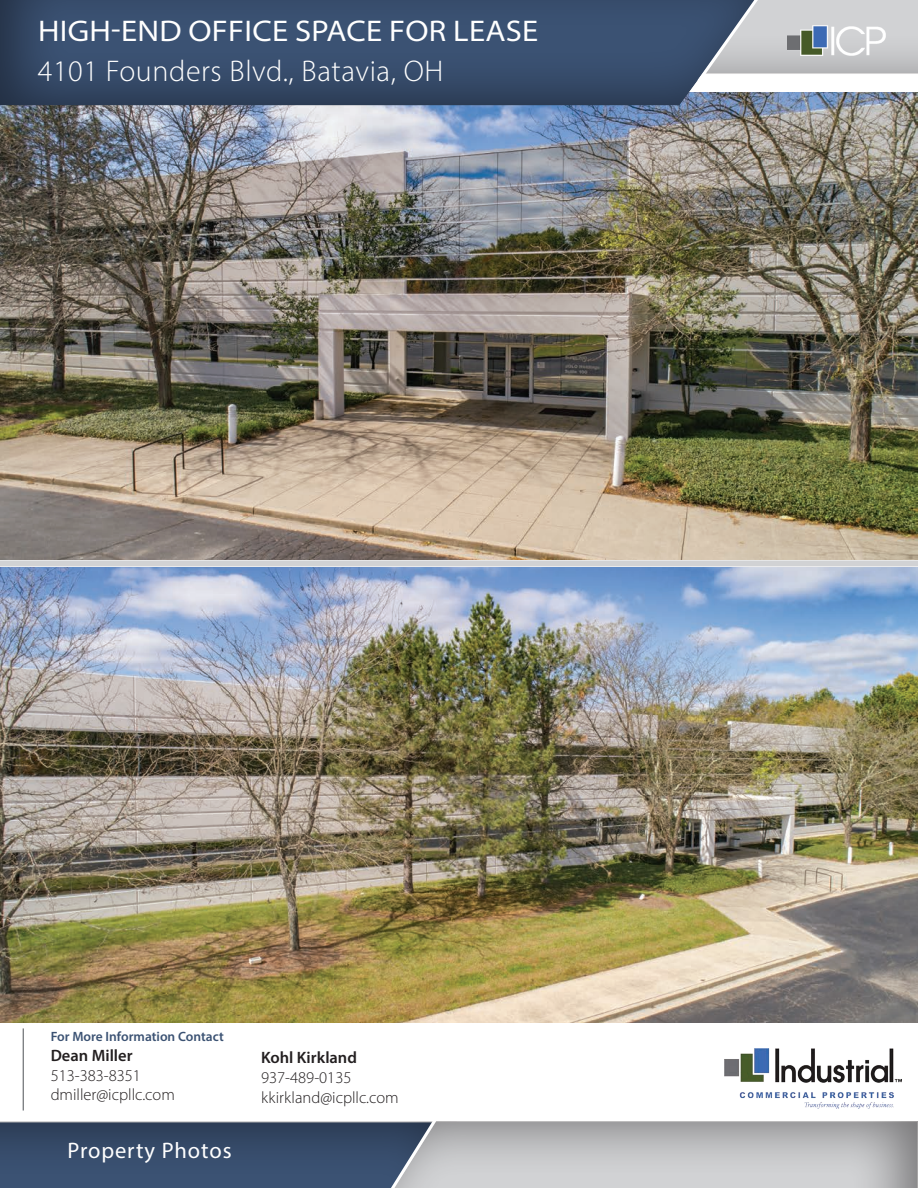
<style>
.page{position:relative;width:918px;height:1188px;background:#fff}
.page>*{position:absolute;margin:0;border:0;box-sizing:border-box;transform-origin:0 0}
.t1{font:300 30px "Myriad Pro";letter-spacing:.02em;color:#fff}
.t2{font:semi-expanded 30px "Myriad Pro";letter-spacing:.01em;color:#fff}
.t3{font:22.5px "Myriad Pro";letter-spacing:.04em;color:#fff}
.t4{font:300 16.5px/19.8px "Myriad Pro";color:#231f20}
.t5{font:600 16.5px "Myriad Devanagari";color:#231f20}
.t6{font:600 13.5px "Myriad Devanagari";color:#3b5273}
</style>
<div class="page">
<img style="left:0;top:93px;width:917px;height:467px">
<div style="left:0;top:0;width:769px;height:108px;background:#231f20;opacity:.5"></div>
<hr style="left:23px;top:1028px;width:1px;height:83px;background:#616569">
<svg style="left:0;top:1107px;width:918px;height:81px"></svg>
<svg style="left:502px;top:0;width:416px;height:85px"></svg>
<img style="left:0;top:567px;width:918px;height:456px">
<div style="left:0;top:560px;width:918px;height:6px;background:#d1d2d4"></div>
<img style="left:725px;top:1049px;width:176px;height:59px">
<h1 class="t2" style="left:38px;top:13px;width:502px">HIGH-END OFFICE SPACE FOR LEASE</h1>
<h1 class="t1" style="left:38px;top:53px;width:407px">4101 Founders Blvd., Batavia, OH</h1>
<p class="t6" style="left:51px;top:1028px;width:175px">For More Information Contact</p>
<p class="t5" style="left:51px;top:1045px;width:83px">Dean Miller</p>
<p class="t4" style="left:51px;top:1065px;width:126px">513-383-8351 dmiller@icpllc.com</p>
<h2 class="t3" style="left:68px;top:1137px;width:165px">Property Photos</h2>
<p class="t5" style="left:261px;top:1048px;width:97px">Kohl Kirkland</p>
<p class="t4" style="left:261px;top:1067px;width:139px">937-489-0135 kkirkland@icpllc.com</p>
</div>
